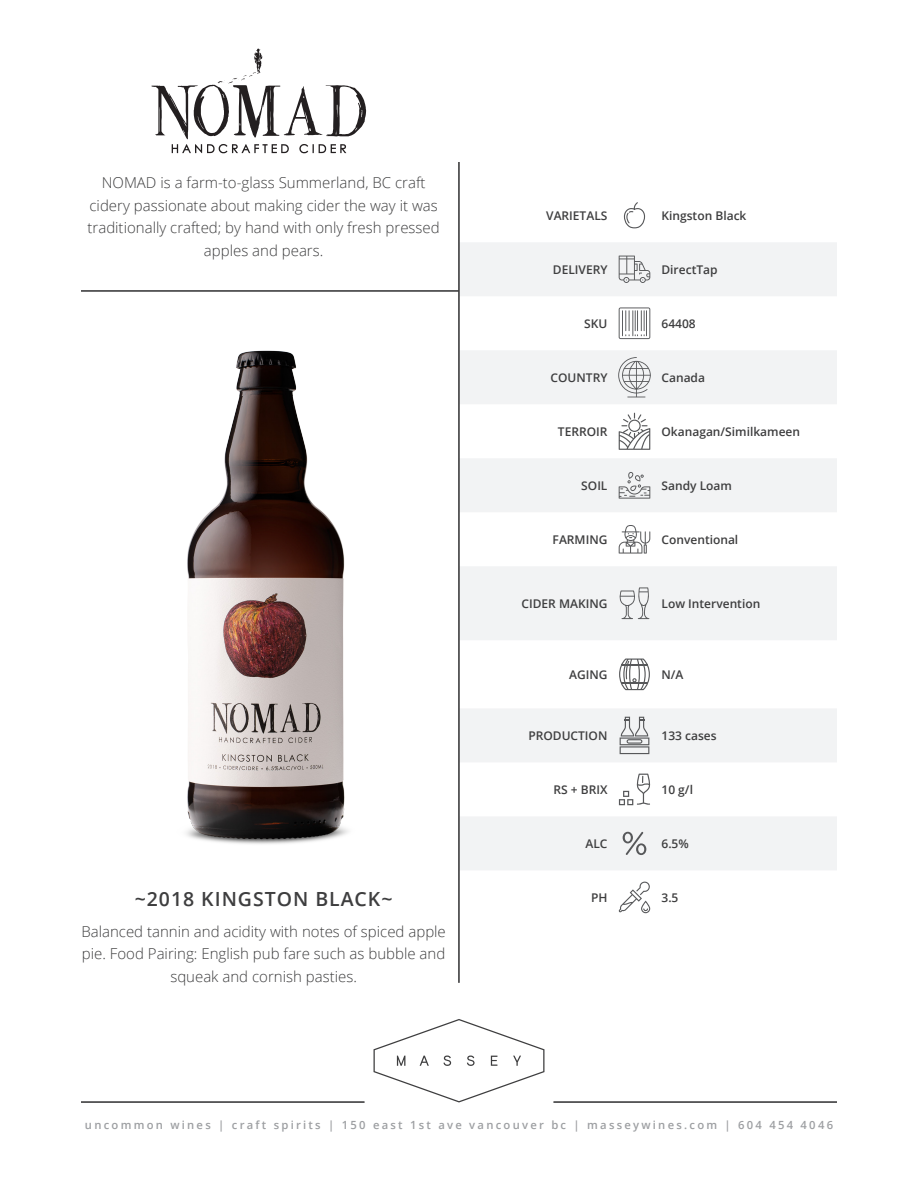
<style>
.page{position:relative;width:918px;height:1188px;background:#fff}
.page>*{position:absolute;margin:0;border:0;box-sizing:border-box;transform-origin:0 0}
.heading_two{font:600 19.5px "Open Sans";letter-spacing:.05em;color:#3e3e3f}
.main_body{font:300 15px/22.5px "Open Sans";color:#3e3e3f;text-align:center}
.cutlines{font:600 12px "Open Sans";color:#3e3e3f}
.cutlines-2{font:600 11.25px "Open Sans";letter-spacing:.2em;color:#9d9fa2}
</style>
<div class="page">
<svg style="left:460px;top:243px;width:377px;height:627px;fill:#f2f3f4"></svg>
<svg style="left:623px;top:202px;width:23px;height:27px"></svg>
<svg style="left:619px;top:256px;width:31px;height:27px"></svg>
<svg style="left:619px;top:307px;width:31px;height:32px"></svg>
<svg style="left:618px;top:357px;width:33px;height:41px"></svg>
<svg style="left:619px;top:413px;width:31px;height:37px"></svg>
<svg style="left:619px;top:472px;width:31px;height:27px"></svg>
<svg style="left:619px;top:525px;width:31px;height:29px"></svg>
<svg style="left:618px;top:587px;width:32px;height:32px"></svg>
<svg style="left:619px;top:659px;width:31px;height:31px"></svg>
<svg style="left:620px;top:717px;width:29px;height:37px"></svg>
<svg style="left:619px;top:774px;width:32px;height:31px"></svg>
<svg style="left:623px;top:832px;width:23px;height:23px"></svg>
<svg style="left:619px;top:881px;width:32px;height:32px"></svg>
<hr style="left:81px;top:290px;width:378px;height:1px;background:#3e3e3f">
<hr style="left:81px;top:291px;width:378px;height:1px;background:#3e3e3f">
<hr style="left:458px;top:162px;width:1px;height:821px;background:#3e3e3f">
<hr style="left:459px;top:162px;width:1px;height:821px;background:#3e3e3f">
<svg style="left:374px;top:1019px;width:170px;height:83px"></svg>
<hr style="left:81px;top:1102px;width:283px;height:1px;background:#3e3e3f">
<hr style="left:554px;top:1102px;width:283px;height:1px;background:#3e3e3f">
<svg style="left:151px;top:49px;width:215px;height:104px"></svg>
<img style="left:186px;top:350px;width:163px;height:494px">
<p class="main_body" style="left:88px;top:171px;width:354px">NOMAD is a farm-to-glass Summerland, BC craft cidery passionate about making cider the way it was traditionally crafted; by hand with only fresh pressed apples and pears.</p>
<p class="heading_two" style="left:135px;top:885px;width:259px">~2018 KINGSTON BLACK~</p>
<p class="main_body" style="left:81px;top:920px;width:366px">Balanced tannin and acidity with notes of spiced apple pie. Food Pairing: English pub fare such as bubble and squeak and cornish pasties.</p>
<p class="cutlines" style="left:546px;top:207px;width:63px">VARIETALS</p>
<p class="cutlines" style="left:662px;top:207px;width:86px">Kingston Black</p>
<p class="cutlines" style="left:553px;top:261px;width:56px">DELIVERY</p>
<p class="cutlines" style="left:662px;top:261px;width:58px">DirectTap</p>
<p class="cutlines" style="left:584px;top:315px;width:25px">SKU</p>
<p class="cutlines" style="left:662px;top:315px;width:36px">64408</p>
<p class="cutlines" style="left:551px;top:369px;width:58px">COUNTRY</p>
<p class="cutlines" style="left:662px;top:369px;width:45px">Canada</p>
<p class="cutlines" style="left:558px;top:423px;width:51px">TERROIR</p>
<p class="cutlines" style="left:662px;top:423px;width:140px">Okanagan/Similkameen</p>
<p class="cutlines" style="left:581px;top:477px;width:28px">SOIL</p>
<p class="cutlines" style="left:662px;top:477px;width:72px">Sandy Loam</p>
<p class="cutlines" style="left:553px;top:531px;width:56px">FARMING</p>
<p class="cutlines" style="left:662px;top:531px;width:78px">Conventional</p>
<p class="cutlines" style="left:521px;top:595px;width:88px">CIDER MAKING</p>
<p class="cutlines" style="left:662px;top:595px;width:100px">Low Intervention</p>
<p class="cutlines" style="left:569px;top:666px;width:40px">AGING</p>
<p class="cutlines" style="left:662px;top:666px;width:24px">N/A</p>
<p class="cutlines" style="left:528px;top:727px;width:81px">PRODUCTION</p>
<p class="cutlines" style="left:662px;top:727px;width:57px">133 cases</p>
<p class="cutlines" style="left:553px;top:781px;width:56px">RS + BRIX</p>
<p class="cutlines" style="left:662px;top:781px;width:33px">10 g/l</p>
<p class="cutlines" style="left:585px;top:835px;width:24px">ALC</p>
<p class="cutlines" style="left:662px;top:835px;width:29px">6.5%</p>
<p class="cutlines" style="left:591px;top:889px;width:18px">PH</p>
<p class="cutlines" style="left:662px;top:889px;width:19px">3.5</p>
<p class="cutlines-2" style="left:85px;top:1117px;width:750px">uncommon wines | craft spirits | 150 east 1st ave vancouver bc | masseywines.com | 604 454 4046</p>
</div>
